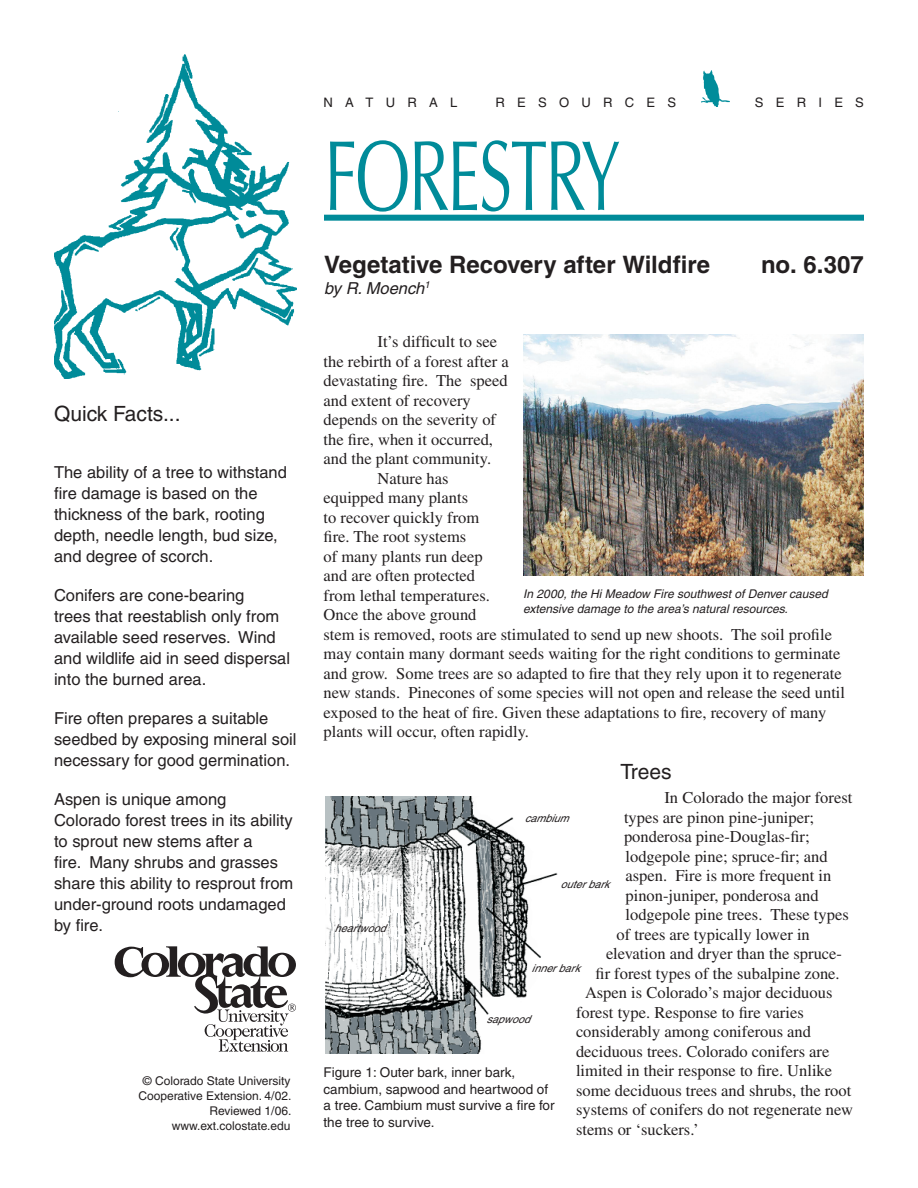
<style>
.page{position:relative;width:918px;height:1188px;background:#fff}
.page>*{position:absolute;margin:0;border:0;box-sizing:border-box;transform-origin:0 0}
.Category_title{font:100.5px "Zapf Humanist 601 BT";letter-spacing:-.03em;color:#008b99;scale:.67 1}
.Fact_sheet_title__no{font:700 24px "Helvetica";letter-spacing:-.005em;color:#231f20}
.Quick_facts_subhead{font:21px "Helvetica";color:#231f20}
.Subhead_1{font:21px "Helvetica";color:#231f20}
.Body_text{font:16.5px/19.5px "Times";color:#231f20}
.Quick_facts_copy{font:16.5px/21px "Helvetica";color:#231f20}
.Byline{font:italic 16.5px "Helvetica";color:#231f20}
.Figure_cap{font:13.5px/16.5px "Helvetica";color:#231f20}
.Series_title{font:13.05px "Helvetica";color:#231f20}
.Footnote{font:italic 12px/15px "Helvetica";color:#231f20}
.Copyright{font:12px/15px "Helvetica";color:#231f20;text-align:center}
.t1{font:italic 10.8px "Helvetica";color:#231f20}
</style>
<div class="page">
<div style="left:324px;top:215px;width:540px;height:6px;background:#008b99"></div>
<img style="left:54px;top:54px;width:243px;height:324px">
<img style="left:701px;top:71px;width:29px;height:36px">
<img style="left:326px;top:797px;width:232px;height:256px">
<img style="left:523px;top:334px;width:341px;height:241px">
<svg style="left:115px;top:946px;width:181px;height:106px"></svg>
<p class="Quick_facts_subhead" style="left:54px;top:402px;width:128px">Quick Facts...</p>
<p class="Quick_facts_copy" style="left:54px;top:462px;width:234px">The ability of a tree to withstand fire damage is based on the thickness of the bark, rooting depth, needle length, bud size, and degree of scorch.</p>
<p class="Quick_facts_copy" style="left:54px;top:585px;width:238px">Conifers are cone-bearing<br>trees that reestablish only from available seed reserves. Wind and wildlife aid in seed dispersal into the burned area.</p>
<p class="Quick_facts_copy" style="left:54px;top:708px;width:244px">Fire often prepares a suitable seedbed by exposing mineral soil necessary for good germination.</p>
<p class="Quick_facts_copy" style="left:54px;top:789px;width:241px">Aspen is unique among<br>Colorado forest trees in its ability to sprout new stems after a<br>fire. Many shrubs and grasses share this ability to resprout from under-ground roots undamaged by fire.</p>
<p class="Copyright" style="left:138px;top:1074px;width:154px">© Colorado State University<br>Cooperative Extension. 4/02.</p>
<p class="Copyright" style="left:209px;top:1104px;width:83px">Reviewed 1/06.</p>
<p class="Copyright" style="left:172px;top:1119px;width:120px">www.ext.colostate.edu</p>
<p class="Series_title" style="left:324px;top:95px;width:135px">N A T U R A L</p>
<p class="Series_title" style="left:495px;top:95px;width:182px">R E S O U R C E S</p>
<p class="Series_title" style="left:755px;top:95px;width:111px">S E R I E S</p>
<p class="Category_title" style="left:324px;top:113px;width:442px">FORESTRY</p>
<p class="Fact_sheet_title__no" style="left:324px;top:250px;width:388px">Vegetative Recovery after Wildfire</p>
<p class="Fact_sheet_title__no" style="left:761px;top:250px;width:104px">no. 6.307</p>
<p class="Byline" style="left:324px;top:279px;width:107px">by R. Moench<sup>1</sup></p>
<p class="Body_text" style="left:324px;top:332px;width:187px;text-indent:54px">It’s difficult to see the rebirth of a forest after a devastating fire. The speed and extent of recovery depends on the severity of the fire, when it occurred, and the plant community.</p>
<p class="Body_text" style="left:324px;top:468px;width:523px;text-indent:54px">Nature has<br>equipped many plants<br>to recover quickly from<br>fire. The root systems<br>of many plants run deep<br>and are often protected<br>from lethal temperatures.<br>Once the above ground<br>stem is removed, roots are stimulated to send up new shoots. The soil profile may contain many dormant seeds waiting for the right conditions to germinate and grow. Some trees are so adapted to fire that they rely upon it to regenerate new stands. Pinecones of some species will not open and release the seed until exposed to the heat of fire. Given these adaptations to fire, recovery of many plants will occur, often rapidly.</p>
<p class="Subhead_1" style="left:621px;top:759px;width:53px">Trees</p>
<p class="Body_text" style="left:664px;top:788px;width:189px">In Colorado the major forest</p>
<p class="Body_text" style="left:624px;top:807px;width:192px">types are pinon pine-juniper;</p>
<p class="Body_text" style="left:624px;top:827px;width:187px">ponderosa pine-Douglas-fir;</p>
<p class="Body_text" style="left:626px;top:846px;width:204px">lodgepole pine; spruce-fir; and</p>
<p class="Body_text" style="left:626px;top:866px;width:207px">aspen. Fire is more frequent in</p>
<p class="Body_text" style="left:626px;top:885px;width:195px">pinon-juniper, ponderosa and</p>
<p class="Body_text" style="left:626px;top:905px;width:225px">lodgepole pine trees. These types</p>
<p class="Body_text" style="left:616px;top:924px;width:195px">of trees are typically lower in</p>
<p class="Body_text" style="left:606px;top:944px;width:238px">elevation and dryer than the spruce-</p>
<p class="Body_text" style="left:596px;top:963px;width:246px">fir forest types of the subalpine zone.</p>
<p class="Body_text" style="left:585px;top:983px;width:249px">Aspen is Colorado’s major deciduous</p>
<p class="Body_text" style="left:576px;top:1002px;width:229px">forest type. Response to fire varies</p>
<p class="Body_text" style="left:576px;top:1022px;width:237px">considerably among coniferous and</p>
<p class="Body_text" style="left:576px;top:1041px;width:255px">deciduous trees. Colorado conifers are</p>
<p class="Body_text" style="left:576px;top:1061px;width:258px">limited in their response to fire. Unlike</p>
<p class="Body_text" style="left:576px;top:1080px;width:277px">some deciduous trees and shrubs, the root</p>
<p class="Body_text" style="left:576px;top:1100px;width:279px">systems of conifers do not regenerate new</p>
<p class="Body_text" style="left:576px;top:1119px;width:124px">stems or ‘suckers.’</p>
<p class="Footnote" style="left:523px;top:586px;width:306px">In 2000, the Hi Meadow Fire southwest of Denver caused extensive damage to the area’s natural resources.</p>
<p class="t1" style="left:525px;top:812px;width:48px">cambium</p>
<p class="t1" style="left:560px;top:878px;width:50px">outer bark</p>
<p class="t1" style="left:335px;top:922px;width:52px">heartwood</p>
<p class="t1" style="left:532px;top:962px;width:50px">inner bark</p>
<p class="t1" style="left:487px;top:1013px;width:45px">sapwood</p>
<p class="Figure_cap" style="left:324px;top:1064px;width:233px">Figure 1: Outer bark, inner bark, cambium, sapwood and heartwood of a tree. Cambium must survive a fire for the tree to survive.</p>
</div>
